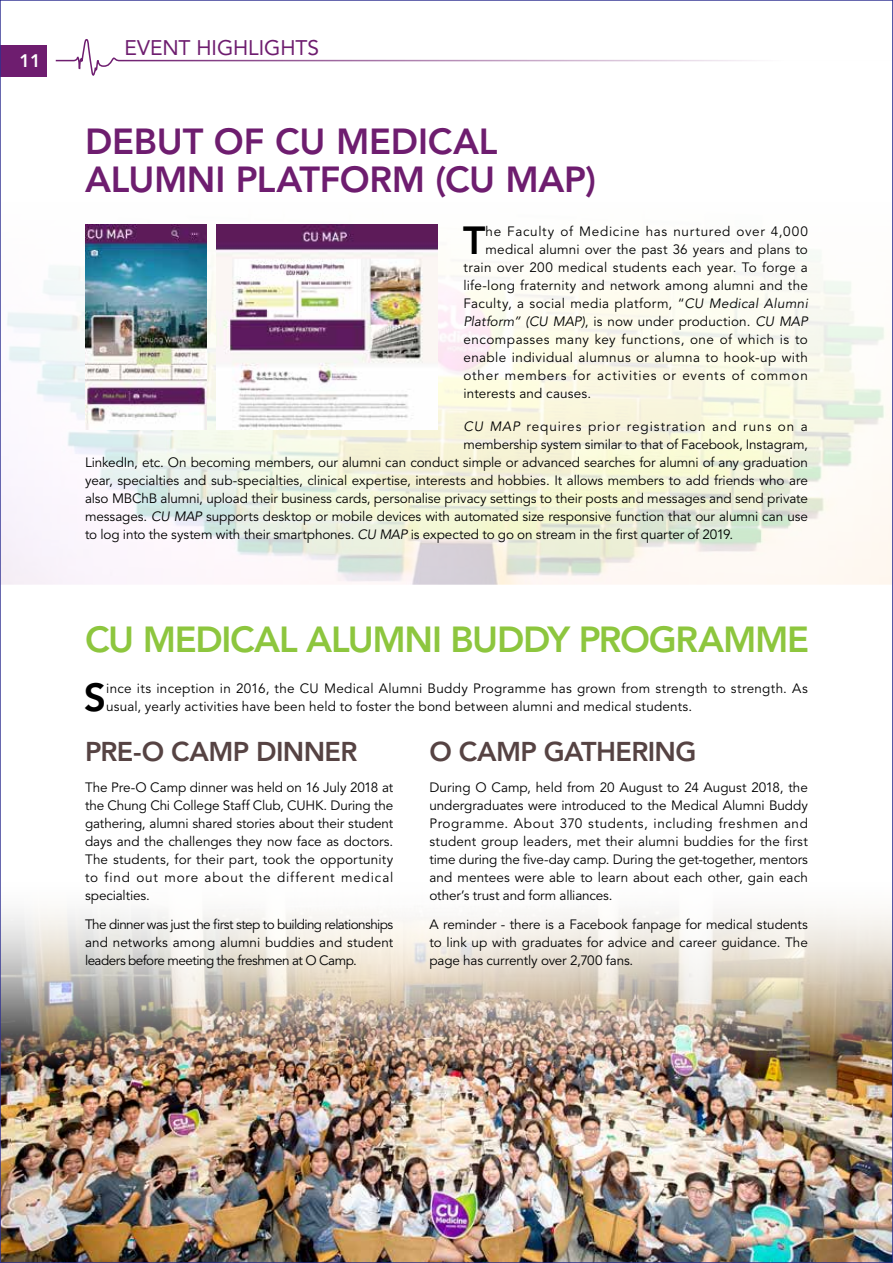
<style>
.page{position:relative;width:893px;height:1263px;background:#fff}
.page>*{position:absolute;margin:0;border:0;box-sizing:border-box;transform-origin:0 0}
.t1{font:800 38.85px "Avenir";color:#000}
.t2{font:800 36px/37.5px "Avenir";letter-spacing:-.01em;color:#6e1d6f}
.t3{font:800 36px "Avenir";letter-spacing:-.035em;color:#8dc63e}
.t4{font:800 27px "Avenir";letter-spacing:-.025em;color:#564343}
.t5{font:21px "Avenir";letter-spacing:-.005em;color:#6e1d6f}
.t6{font:800 18px "Avenir";color:#fff}
.t7{font:13.5px/18px "Avenir";letter-spacing:.005em;color:#000;text-align:justify}
.t8{font:13.5px "Avenir";letter-spacing:-.015em;color:#000}
.t9{font:13.5px "Avenir";letter-spacing:.025em;color:#000}
.t10{font:13.5px "Avenir";letter-spacing:.03em;color:#000}
.t11{font:13.5px "Avenir";letter-spacing:.035em;color:#000}
.t12{font:13.5px "Avenir";letter-spacing:.06em;color:#000}
.t13{font:13.5px "Avenir";letter-spacing:.07em;color:#000}
.t14{font:13.5px "Avenir";letter-spacing:.05em;color:#000}
.s1{font-style:italic}
</style>
<div class="page">
<img style="left:2px;top:912px;width:52px;height:349px">
<div style="left:0;top:45px;width:47px;height:32px;background:#6e1d6f"></div>
<img style="left:54px;top:0;width:839px;height:1263px">
<h3 class="t6" style="left:20px;top:50px;width:23px">11</h3>
<h3 class="t5" style="left:124px;top:35px;width:196px">EVENT HIGHLIGHTS</h3>
<h2 class="t2" style="left:85px;top:123px;width:513px">DEBUT OF CU MEDICAL<br>ALUMNI PLATFORM (CU MAP)</h2>
<h1 class="t1" style="left:463px;top:218px;width:24px">T</h1>
<p class="t14" style="left:486px;top:224px;width:324px">he Faculty of Medicine has nurtured over 4,000</p>
<p class="t7" style="left:486px;top:241px;width:324px">medical alumni over the past 36 years and plans to</p>
<p class="t7" style="left:463px;top:259px;width:346px">train over 200 medical students each year. To forge a</p>
<p class="t7" style="left:463px;top:277px;width:346px">life-long fraternity and network among alumni and the</p>
<p class="t9" style="left:463px;top:296px;width:346px">Faculty, a social media platform, “<span class="s1">CU Medical Alumni</span></p>
<p class="t7" style="left:463px;top:313px;width:346px"><span class="s1">Platform” (CU MAP)</span>, is now under production. <span class="s1">CU MAP</span></p>
<p class="t11" style="left:463px;top:332px;width:346px">encompasses many key functions, one of which is to</p>
<p class="t10" style="left:463px;top:350px;width:346px">enable individual alumnus or alumna to hook-up with</p>
<p class="t12" style="left:463px;top:368px;width:346px">other members for activities or events of common</p>
<p class="t7" style="left:463px;top:385px;width:129px">interests and causes.</p>
<p class="t13" style="left:463px;top:419px;width:346px"><span class="s1">CU MAP</span> requires prior registration and runs on a</p>
<p class="t8" style="left:463px;top:437px;width:346px">membership system similar to that of Facebook, Instagram,</p>
<p class="t7" style="left:85px;top:454px;width:724px">LinkedIn, etc. On becoming members, our alumni can conduct simple or advanced searches for alumni of any graduation</p>
<p class="t7" style="left:85px;top:472px;width:724px">year, specialties and sub-specialties, clinical expertise, interests and hobbies. It allows members to add friends who are</p>
<p class="t7" style="left:85px;top:490px;width:724px">also MBChB alumni, upload their business cards, personalise privacy settings to their posts and messages and send private</p>
<p class="t7" style="left:85px;top:508px;width:724px">messages. <span class="s1">CU MAP</span> supports desktop or mobile devices with automated size responsive function that our alumni can use</p>
<p class="t7" style="left:85px;top:526px;width:650px">to log into the system with their smartphones. <span class="s1">CU MAP</span> is expected to go on stream in the first quarter of 2019.</p>
<h2 class="t3" style="left:85px;top:618px;width:725px">CU MEDICAL ALUMNI BUDDY PROGRAMME</h2>
<h1 class="t1" style="left:84px;top:675px;width:24px">S</h1>
<p class="t7" style="left:106px;top:680px;width:703px">ince its inception in 2016, the CU Medical Alumni Buddy Programme has grown from strength to strength. As usual, yearly activities have been held to foster the bond between alumni and medical students.</p>
<h3 class="t4" style="left:85px;top:736px;width:274px">PRE-O CAMP DINNER</h3>
<p class="t7" style="left:85px;top:779px;width:310px">The Pre-O Camp dinner was held on 16 July 2018 at the Chung Chi College Staff Club, CUHK. During the gathering, alumni shared stories about their student days and the challenges they now face as doctors.<br>The students, for their part, took the opportunity to find out more about the different medical specialties.</p>
<p class="t7" style="left:85px;top:916px;width:310px">The dinner was just the first step to building relationships and networks among alumni buddies and student leaders before meeting the freshmen at O Camp.</p>
<h3 class="t4" style="left:429px;top:736px;width:269px">O CAMP GATHERING</h3>
<p class="t7" style="left:429px;top:779px;width:380px">During O Camp, held from 20 August to 24 August 2018, the undergraduates were introduced to the Medical Alumni Buddy Programme. About 370 students, including freshmen and student group leaders, met their alumni buddies for the first time during the five-day camp. During the get-together, mentors and mentees were able to learn about each other, gain each other’s trust and form alliances.</p>
<p class="t7" style="left:429px;top:916px;width:380px">A reminder - there is a Facebook fanpage for medical students to link up with graduates for advice and career guidance. The page has currently over 2,700 fans.</p>
</div>
